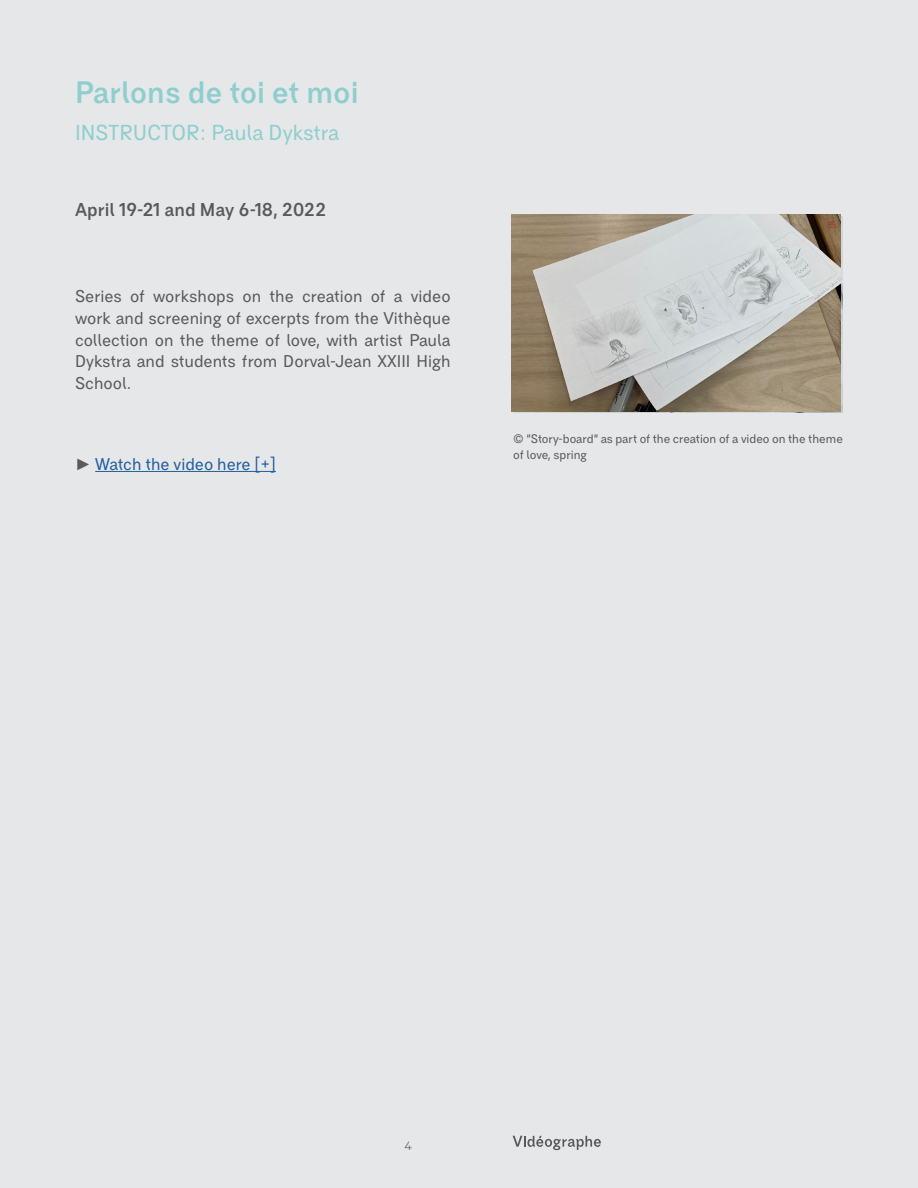
<style>
.page{position:relative;width:918px;height:1188px;background:#e6e7e8}
.page>*{position:absolute;margin:0;border:0;box-sizing:border-box;transform-origin:0 0}
.t1{font:700 30px "Videographe LM";color:#8ecece}
.t2{font:21px "Videographe RB";color:#8ecece}
.t3{font:700 18px "Videographe LM";color:#58595b}
.t4{font:16.5px/21.6px "Videographe RB";color:#58595b;text-align:justify}
.t5{font:16.5px "Videographe RB";color:#215e9e}
.t6{font:13.5px "Pitch";color:#58595b}
.t7{font:12px/16.2px "Videographe RB";color:#58595b}
.s1{font-family:"Arial";color:#585a5b}
</style>
<div class="page">
<hr style="left:95px;top:471px;width:181px;height:1px;background:#215e9e">
<svg style="left:513px;top:1136px;width:88px;height:14px"></svg>
<img style="left:511px;top:215px;width:330px;height:197px">
<h1 class="t1" style="left:75px;top:73px;width:285px">Parlons de toi et moi</h1>
<p class="t2" style="left:75px;top:120px;width:266px">INSTRUCTOR: Paula Dykstra</p>
<p class="t3" style="left:75px;top:198px;width:253px">April 19-21 and May 6-18, 2022</p>
<p class="t4" style="left:75px;top:285px;width:377px">Series of workshops on the creation of a video work and screening of excerpts from the Vithèque collection on the theme of love, with artist Paula Dykstra and students from Dorval-Jean XXIII High School.</p>
<p class="t5" style="left:75px;top:454px;width:202px"><span class="s1">►</span> Watch the video here [+]</p>
<p class="t7" style="left:513px;top:430px;width:331px">© “Story-board“ as part of the creation of a video on the theme of love, spring</p>
<p class="t6" style="left:404px;top:1137px;width:10px">4</p>
</div>
